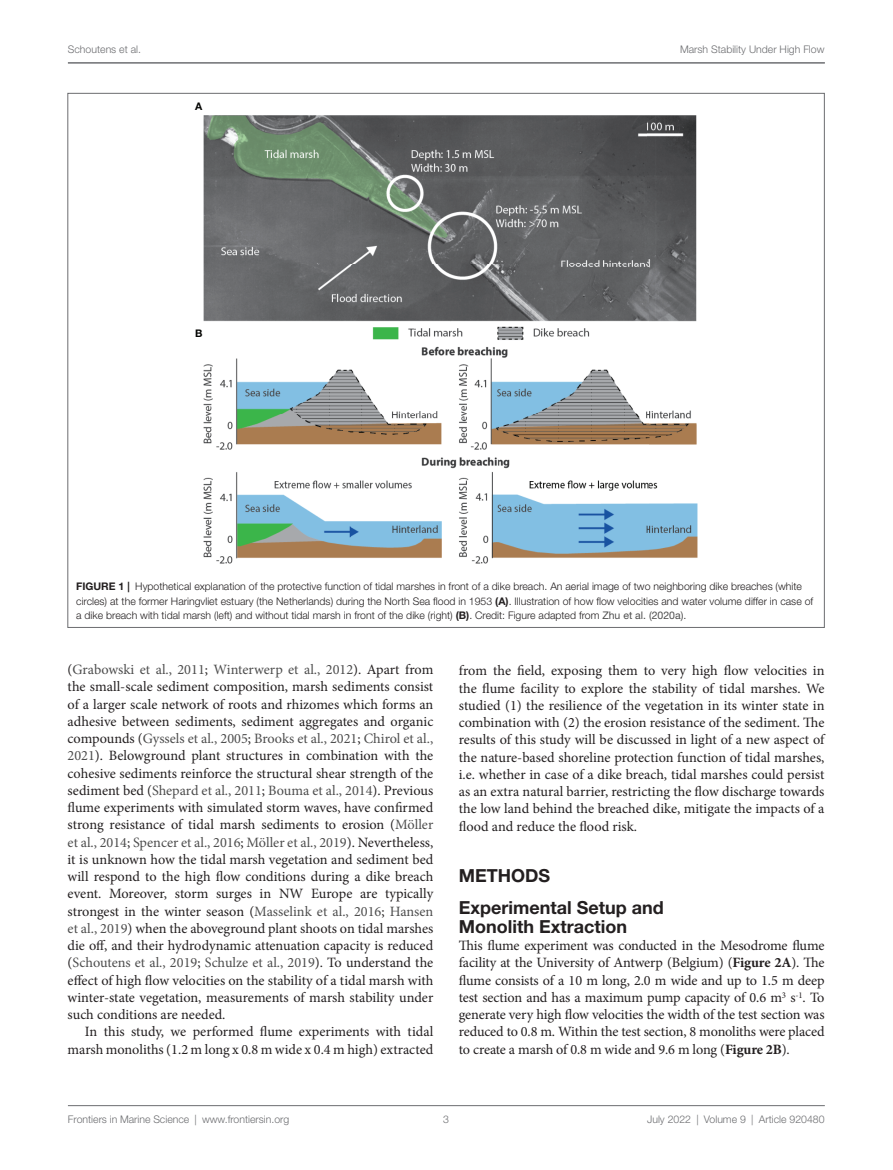
<style>
.page{position:relative;width:893px;height:1170px;background:#fff}
.page>*{position:absolute;margin:0;border:0;box-sizing:border-box;transform-origin:0 0}
.SecHeadB{font:700 18px/18.8px "Helvetica Neue LT Std";color:#231f20}
.SecHeadA{font:700 18px "Helvetica Neue LT Std";color:#231f20}
.ParaIndent{font:14.25px/17.2px "Minion Pro";color:#231f20;text-align:justify}
.Para{font:14.25px/17.2px "Minion Pro";letter-spacing:-.015em;color:#231f20;text-align:justify}
.FigCaption{font:300 10.5px/14.2px "Helvetica Neue LT Std";color:#231f20}
.t1{font:300 10.5px "Helvetica Neue LT Std";color:#6c6d70}
.t2{font:700 10.5px "Helvetica Neue LT Std";color:#040503}
.s1{font-weight:700}
.s2{font-weight:400;color:#4d4d4d}
.s3{color:#4d4d4d}
</style>
<div class="page">
<hr style="left:68px;top:1105px;width:757px;height:1px;background:#6c6d70">
<hr style="left:68px;top:63px;width:757px;height:1px;background:#6c6d70">
<img style="left:204px;top:116px;width:493px;height:447px">
<p class="t1" style="left:68px;top:43px;width:75px">Schoutens et al.</p>
<p class="t2" style="left:195px;top:100px;width:9px">A</p>
<p class="t2" style="left:195px;top:327px;width:9px">B</p>
<p class="t1" style="left:680px;top:43px;width:146px">Marsh Stability Under High Flow</p>
<p class="FigCaption" style="left:76px;top:579px;width:738px"><span class="s1">FIGURE 1 |</span> Hypothetical explanation of the protective function of tidal marshes in front of a dike breach. An aerial image of two neighboring dike breaches (white circles) at the former Haringvliet estuary (the Netherlands) during the North Sea flood in 1953 <span class="s1">(A)</span>. Illustration of how flow velocities and water volume differ in case of a dike breach with tidal marsh (left) and without tidal marsh in front of the dike (right) <span class="s1">(B)</span>. Credit: Figure adapted from <span class="s2">Zhu et al. (2020a)</span>.</p>
<p class="ParaIndent" style="left:68px;top:661px;width:367px">(<span class="s3">Grabowski et al., 2011</span>; <span class="s3">Winterwerp et al., 2012</span>). Apart from the small-scale sediment composition, marsh sediments consist of a larger scale network of roots and rhizomes which forms an adhesive between sediments, sediment aggregates and organic compounds (<span class="s3">Gyssels et al., 2005</span>; <span class="s3">Brooks et al., 2021</span>; <span class="s3">Chirol et al., 2021</span>). Belowground plant structures in combination with the cohesive sediments reinforce the structural shear strength of the sediment bed (<span class="s3">Shepard et al., 2011</span>; <span class="s3">Bouma et al., 2014</span>). Previous flume experiments with simulated storm waves, have confirmed strong resistance of tidal marsh sediments to erosion (<span class="s3">Möller et al., 2014</span>; <span class="s3">Spencer et al., 2016</span>; <span class="s3">Möller et al., 2019</span>). Nevertheless, it is unknown how the tidal marsh vegetation and sediment bed will respond to the high flow conditions during a dike breach event. Moreover, storm surges in NW Europe are typically strongest in the winter season (<span class="s3">Masselink et al., 2016</span>; <span class="s3">Hansen et al., 2019</span>) when the aboveground plant shoots on tidal marshes die off, and their hydrodynamic attenuation capacity is reduced (<span class="s3">Schoutens et al., 2019</span>; <span class="s3">Schulze et al., 2019</span>). To understand the effect of high flow velocities on the stability of a tidal marsh with winter-state vegetation, measurements of marsh stability under such conditions are needed.</p>
<p class="ParaIndent" style="left:68px;top:1023px;width:367px;text-align:right">In this study, we performed flume experiments with tidal marsh monoliths (1.2 m long x 0.8 m wide x 0.4 m high) extracted</p>
<p class="ParaIndent" style="left:459px;top:662px;width:367px">from the field, exposing them to very high flow velocities in the flume facility to explore the stability of tidal marshes. We studied (1) the resilience of the vegetation in its winter state in combination with (2) the erosion resistance of the sediment. The results of this study will be discussed in light of a new aspect of the nature-based shoreline protection function of tidal marshes, i.e. whether in case of a dike breach, tidal marshes could persist as an extra natural barrier, restricting the flow discharge towards the low land behind the breached dike, mitigate the impacts of a flood and reduce the flood risk.</p>
<p class="SecHeadA" style="left:459px;top:864px;width:93px">METHODS</p>
<p class="SecHeadB" style="left:459px;top:897px;width:206px">Experimental Setup and<br>Monolith Extraction</p>
<p class="Para" style="left:459px;top:936px;width:367px">This flume experiment was conducted in the Mesodrome flume facility at the University of Antwerp (Belgium) (<span class="s1">Figure 2A</span>). The flume consists of a 10 m long, 2.0 m wide and up to 1.5 m deep test section and has a maximum pump capacity of 0.6 m<sup>3</sup> s<sup>-1</sup>. To generate very high flow velocities the width of the test section was reduced to 0.8 m. Within the test section, 8 monoliths were placed to create a marsh of 0.8 m wide and 9.6 m long (<span class="s1">Figure 2B</span>).</p>
<p class="t1" style="left:68px;top:1112px;width:223px">Frontiers in Marine Science | www.frontiersin.org</p>
<p class="t1" style="left:443px;top:1112px;width:7px">3</p>
<p class="t1" style="left:647px;top:1112px;width:179px">July 2022 | Volume 9 | Article 920480</p>
</div>
